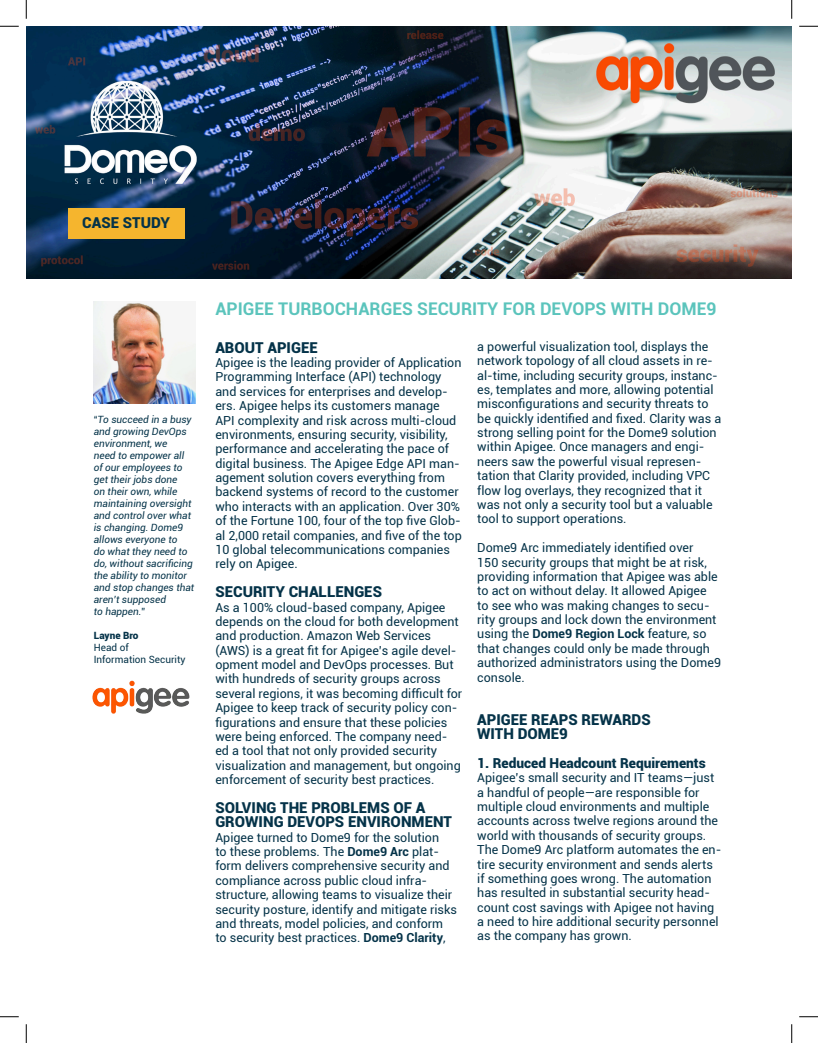
<style>
.page{position:relative;width:818px;height:1043px;background:#fff}
.page>*{position:absolute;margin:0;border:0;box-sizing:border-box;transform-origin:0 0}
.t1{font:700 17.5px "Roboto";color:#5bc4bc}
.t2{font:900 15px/14.4px "Roboto";color:#053349}
.t3{font:900 13.75px "Roboto";color:#053349}
.t4{font:12.5px/14.4px "Roboto";color:#053349}
.t5{font:italic 10px/12px "Roboto";color:#053349}
.t6{font:10px "Roboto";color:#053349}
.t7{font:900 10px "Roboto";color:#053349}
.s1{font-style:normal}
.s2{font-weight:700}
</style>
<div class="page">
<img style="left:26px;top:26px;width:765px;height:252px">
<div style="left:68px;top:208px;width:117px;height:30px;background:#f5b52e"></div>
<img style="left:93px;top:302px;width:102px;height:101px">
<img style="left:92px;top:680px;width:98px;height:34px">
<svg style="left:0;top:25px;width:19px;height:2px"></svg>
<svg style="left:799px;top:25px;width:19px;height:2px"></svg>
<svg style="left:0;top:1016px;width:19px;height:1px"></svg>
<svg style="left:799px;top:1016px;width:19px;height:1px"></svg>
<svg style="left:25px;top:0;width:2px;height:19px"></svg>
<svg style="left:25px;top:1024px;width:2px;height:18px"></svg>
<svg style="left:791px;top:0;width:1px;height:19px"></svg>
<svg style="left:791px;top:1024px;width:1px;height:18px"></svg>
<p class="t2" style="left:82px;top:215px;width:89px">CASE STUDY</p>
<p class="t5" style="left:94px;top:413px;width:102px"><span class="s1">“</span>To succeed in a busy and growing DevOps environment, we<br>need to empower all of our employees to get their jobs done<br>on their own, while maintaining oversight and control over what is changing. Dome9 allows everyone to<br>do what they need to do, without sacrificing the ability to monitor and stop changes that aren’t supposed</p>
<p class="t5" style="left:94px;top:605px;width:53px">to happen.<span class="s1">”</span></p>
<p class="t7" style="left:94px;top:628px;width:46px">Layne Bro</p>
<p class="t6" style="left:94px;top:640px;width:36px">Head of</p>
<p class="t6" style="left:94px;top:652px;width:93px">Information Security</p>
<p class="t1" style="left:215px;top:296px;width:502px">APIGEE TURBOCHARGES SECURITY FOR DEVOPS WITH DOME9</p>
<p class="t2" style="left:215px;top:339px;width:104px">ABOUT APIGEE</p>
<p class="t4" style="left:215px;top:355px;width:248px">Apigee is the leading provider of Application Programming Interface (API) technology and services for enterprises and develop&shy;ers. Apigee helps its customers manage API complexity and risk across multi-cloud environments, ensuring security, visibility, performance and accelerating the pace of digital business. The Apigee Edge API man&shy;agement solution covers everything from backend systems of record to the customer who interacts with an application. Over 30% of the Fortune 100, four of the top five Glob&shy;al 2,000 retail companies, and five of the top 10 global telecommunications companies rely on Apigee.</p>
<p class="t2" style="left:215px;top:584px;width:168px">SECURITY CHALLENGES</p>
<p class="t4" style="left:215px;top:599px;width:248px">As a 100% cloud-based company, Apigee depends on the cloud for both development and production. Amazon Web Services (AWS) is a great fit for Apigee’s agile devel&shy;opment model and DevOps processes. But with hundreds of security groups across several regions, it was becoming difficult for Apigee to keep track of security policy con&shy;figurations and ensure that these policies were being enforced. The company need&shy;ed a tool that not only provided security visualization and management, but ongoing enforcement of security best practices.</p>
<p class="t2" style="left:215px;top:799px;width:238px">SOLVING THE PROBLEMS OF A<br>GROWING DEVOPS ENVIRONMENT</p>
<p class="t4" style="left:215px;top:829px;width:243px">Apigee turned to Dome9 for the solution<br>to these problems. The <span class="s2">Dome9 Arc</span> plat&shy;form delivers comprehensive security and compliance across public cloud infra&shy;structure, allowing teams to visualize their security posture, identify and mitigate risks and threats, model policies, and conform to security best practices. <span class="s2">Dome9 Clarity</span>,</p>
<p class="t4" style="left:477px;top:339px;width:245px">a powerful visualization tool, displays the network topology of all cloud assets in re&shy;al-time, including security groups, instanc&shy;es, templates and more, allowing potential misconfigurations and security threats to be quickly identified and fixed. Clarity was a strong selling point for the Dome9 solution within Apigee. Once managers and engi&shy;neers saw the powerful visual represen&shy;tation that Clarity provided, including VPC flow log overlays, they recognized that it was not only a security tool but a valuable tool to support operations.</p>
<p class="t4" style="left:477px;top:540px;width:245px">Dome9 Arc immediately identified over<br>150 security groups that might be at risk, providing information that Apigee was able to act on without delay. It allowed Apigee to see who was making changes to secu&shy;rity groups and lock down the environment using the <span class="s2">Dome9 Region Lock</span> feature, so that changes could only be made through authorized administrators using the Dome9 console.</p>
<p class="t2" style="left:477px;top:711px;width:175px">APIGEE REAPS REWARDS</p>
<p class="t2" style="left:477px;top:726px;width:92px">WITH DOME9</p>
<p class="t3" style="left:477px;top:753px;width:230px">1. Reduced Headcount Requirements</p>
<p class="t4" style="left:477px;top:770px;width:245px">Apigee’s small security and IT teams—just a handful of people—are responsible for multiple cloud environments and multiple accounts across twelve regions around the world with thousands of security groups.<br>The Dome9 Arc platform automates the en&shy;tire security environment and sends alerts if something goes wrong. The automation has resulted in substantial security head&shy;count cost savings with Apigee not having a need to hire additional security personnel as the company has grown.</p>
</div>
